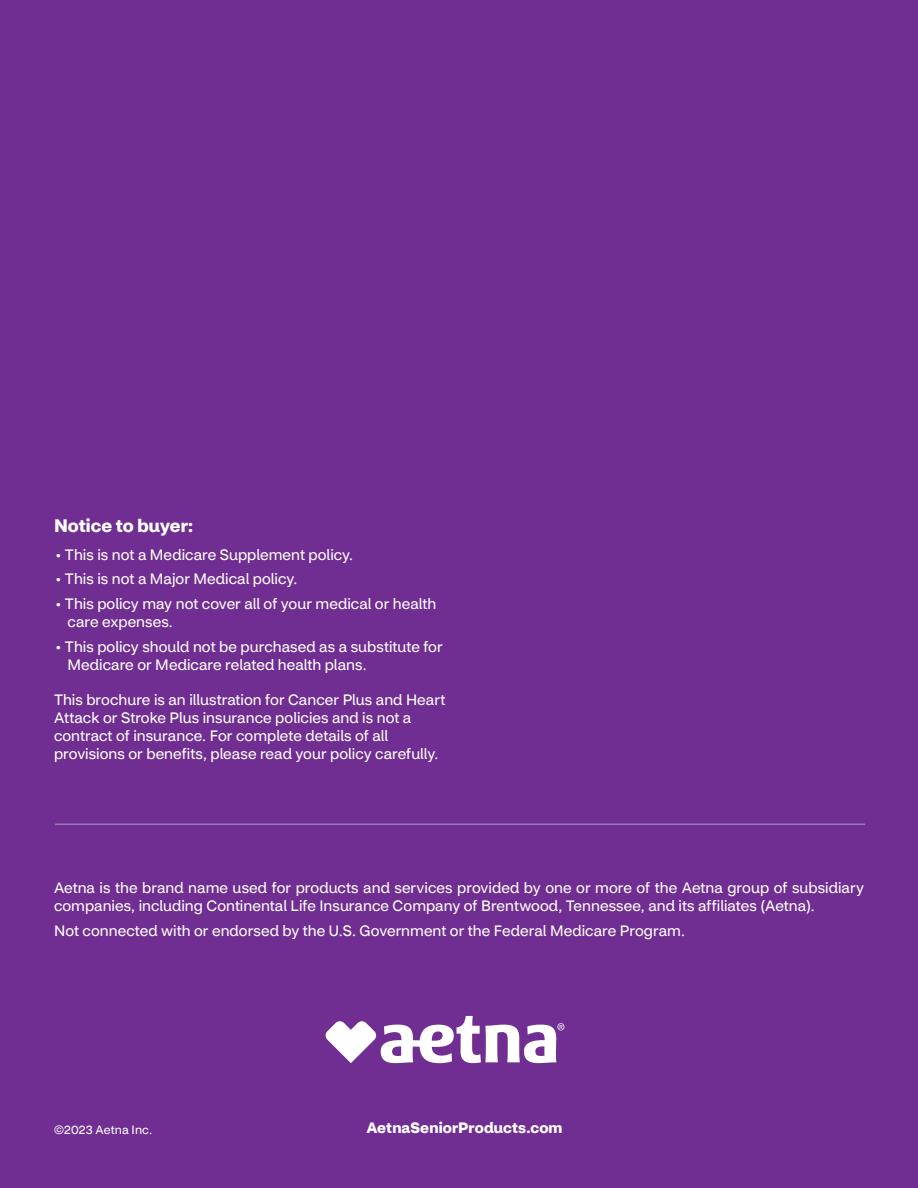
<style>
.page{position:relative;width:918px;height:1188px;background:#702d92}
.page>*{position:absolute;margin:0;border:0;box-sizing:border-box;transform-origin:0 0}
.t1{font:700 18px "CVS Health Sans";color:#fff}
.t2{font:15px/18px "CVS Health Sans";letter-spacing:.005em;color:#fff}
.t3{font:700 15px "CVS Health Sans";letter-spacing:.01em;color:#fff}
.t4{font:12px "CVS Health Sans";letter-spacing:.01em;color:#fff}
</style>
<div class="page">
<hr style="left:55px;top:824px;width:810px;height:1px;background:#9b76b4">
<svg style="left:326px;top:1016px;width:238px;height:47px"></svg>
<p class="t1" style="left:54px;top:514px;width:141px">Notice to buyer:</p>
<p class="t2" style="left:56px;top:545px;width:299px">• This is not a Medicare Supplement policy.</p>
<p class="t2" style="left:56px;top:570px;width:243px">• This is not a Major Medical policy.</p>
<p class="t2" style="left:68px;top:595px;width:370px;text-indent:-12px">• This policy may not cover all of your medical or health care expenses.</p>
<p class="t2" style="left:68px;top:638px;width:377px;text-indent:-12px">• This policy should not be purchased as a substitute for<br>Medicare or Medicare related health plans.</p>
<p class="t2" style="left:54px;top:690px;width:393px">This brochure is an illustration for Cancer Plus and Heart Attack or Stroke Plus insurance policies and is not a contract of insurance. For complete details of all provisions or benefits, please read your policy carefully.</p>
<p class="t2" style="left:54px;top:879px;width:812px">Aetna is the brand name used for products and services provided by one or more of the Aetna group of subsidiary companies, including Continental Life Insurance Company of Brentwood, Tennessee, and its affiliates (Aetna).</p>
<p class="t2" style="left:54px;top:921px;width:632px">Not connected with or endorsed by the U.S. Government or the Federal Medicare Program.</p>
<p class="t4" style="left:54px;top:1123px;width:100px">©2023 Aetna Inc.</p>
<p class="t3" style="left:366px;top:1118px;width:198px">AetnaSeniorProducts.com</p>
</div>
